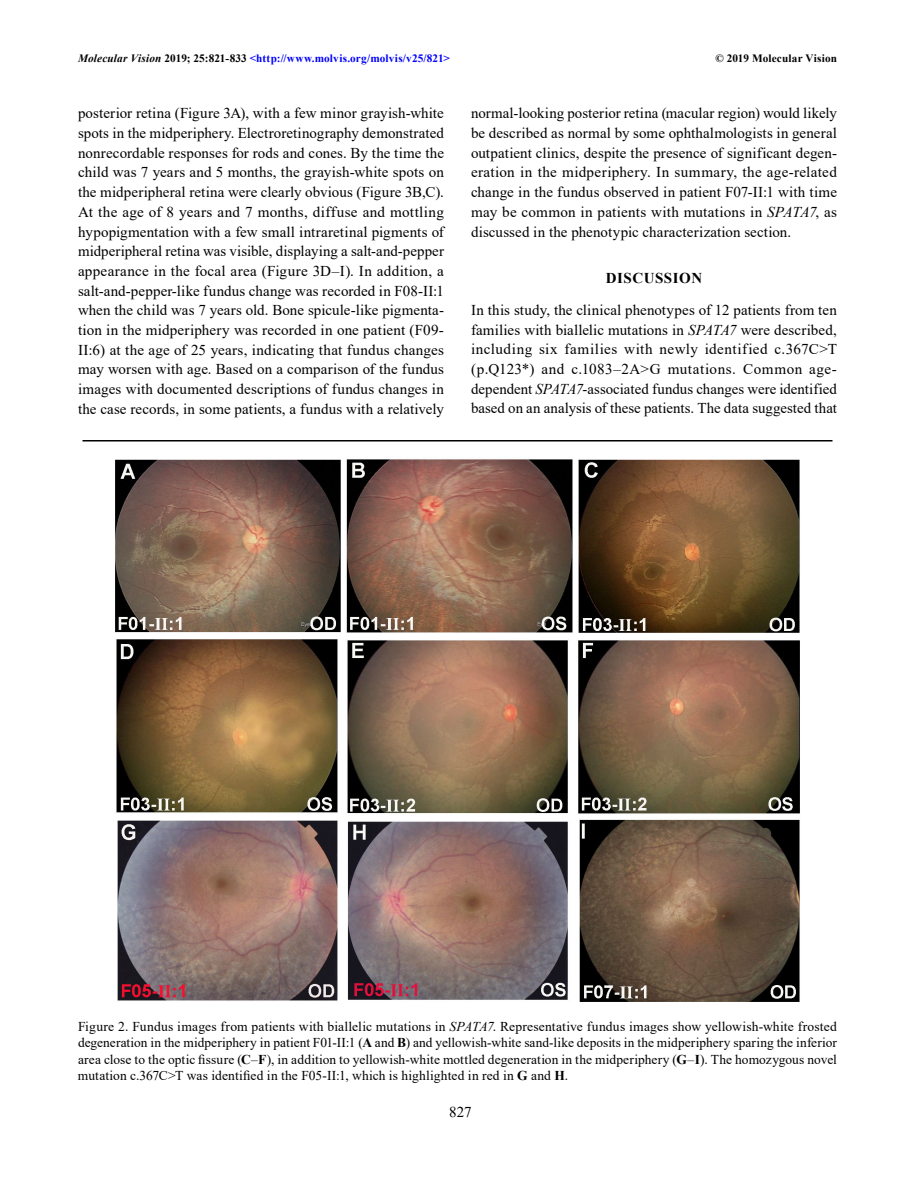
<style>
.page{position:relative;width:918px;height:1188px;background:#fff}
.page>*{position:absolute;margin:0;border:0;box-sizing:border-box;transform-origin:0 0}
.Para_Ind{font:15px/19.6px "Times New Roman";letter-spacing:.005em;color:#000;text-align:justify}
.Para_No_Ind{font:15px/19.6px "Times New Roman";letter-spacing:.005em;color:#000;text-align:justify}
.t1{font:700 15px "Times New Roman";letter-spacing:.035em;color:#000}
.Folio{font:15px "Times New Roman";color:#000}
.Fig_Caption{font:13.5px/16.5px "Times New Roman";letter-spacing:.01em;color:#000;text-align:justify}
.Header_Align_Left{font:700 11.25px "Times New Roman";letter-spacing:.015em;color:#00f}
.Header_Align_Right{font:700 11.25px "Times New Roman";letter-spacing:.015em;color:#000}
.s1{font-style:italic;color:#000}
.s2{color:#000}
.s3{font-style:italic}
.s4{font-weight:700}
</style>
<div class="page">
<img style="left:115px;top:459px;width:685px;height:543px">
<hr style="left:82px;top:440px;width:750px;height:2px;background:#000">
<p class="Header_Align_Left" style="left:78px;top:50px;width:373px"><span class="s1">Molecular Vision</span> <span class="s2">2019; 25:821-833</span> &lt;http://www.molvis.org/molvis/v25/821&gt;</p>
<p class="Header_Align_Right" style="left:715px;top:50px;width:123px">© 2019 Molecular Vision</p>
<p class="Para_Ind" style="left:78px;top:103px;width:368px">posterior retina (Figure 3A), with a few minor grayish-white spots in the midperiphery. Electroretinography demonstrated nonrecordable responses for rods and cones. By the time the child was 7 years and 5 months, the grayish-white spots on the midperipheral retina were clearly obvious (Figure 3B,C).<br>At the age of 8 years and 7 months, diffuse and mottling hypopigmentation with a few small intraretinal pigments of midperipheral retina was visible, displaying a salt-and-pepper appearance in the focal area (Figure 3D–I). In addition, a salt-and-pepper-like fundus change was recorded in F08-II:1 when the child was 7 years old. Bone spicule-like pigmenta&shy;tion in the midperiphery was recorded in one patient (F09- II:6) at the age of 25 years, indicating that fundus changes may worsen with age. Based on a comparison of the fundus images with documented descriptions of fundus changes in the case records, in some patients, a fundus with a relatively</p>
<p class="Para_Ind" style="left:471px;top:103px;width:368px">normal-looking posterior retina (macular region) would likely be described as normal by some ophthalmologists in general outpatient clinics, despite the presence of significant degen&shy;eration in the midperiphery. In summary, the age-related change in the fundus observed in patient F07-II:1 with time may be common in patients with mutations in <span class="s3">SPATA7</span>, as discussed in the phenotypic characterization section.</p>
<h1 class="t1" style="left:606px;top:267px;width:98px">DISCUSSION</h1>
<p class="Para_No_Ind" style="left:471px;top:300px;width:368px">In this study, the clinical phenotypes of 12 patients from ten families with biallelic mutations in <span class="s3">SPATA7</span> were described, including six families with newly identified c.367C&gt;T (p.Q123*) and c.1083–2A&gt;G mutations. Common age&shy;dependent <span class="s3">SPATA7</span>-associated fundus changes were identified based on an analysis of these patients. The data suggested that</p>
<p class="Fig_Caption" style="left:78px;top:1017px;width:761px">Figure 2. Fundus images from patients with biallelic mutations in <span class="s3">SPATA7</span>. Representative fundus images show yellowish-white frosted degeneration in the midperiphery in patient F01-II:1 (<span class="s4">A</span> and <span class="s4">B</span>) and yellowish-white sand-like deposits in the midperiphery sparing the inferior area close to the optic fissure (<span class="s4">C</span>–<span class="s4">F</span>), in addition to yellowish-white mottled degeneration in the midperiphery (<span class="s4">G</span>–<span class="s4">I</span>). The homozygous novel mutation c.367C&gt;T was identified in the F05-II:1, which is highlighted in red in <span class="s4">G</span> and <span class="s4">H</span>.</p>
<p class="Folio" style="left:449px;top:1102px;width:24px">827</p>
</div>
